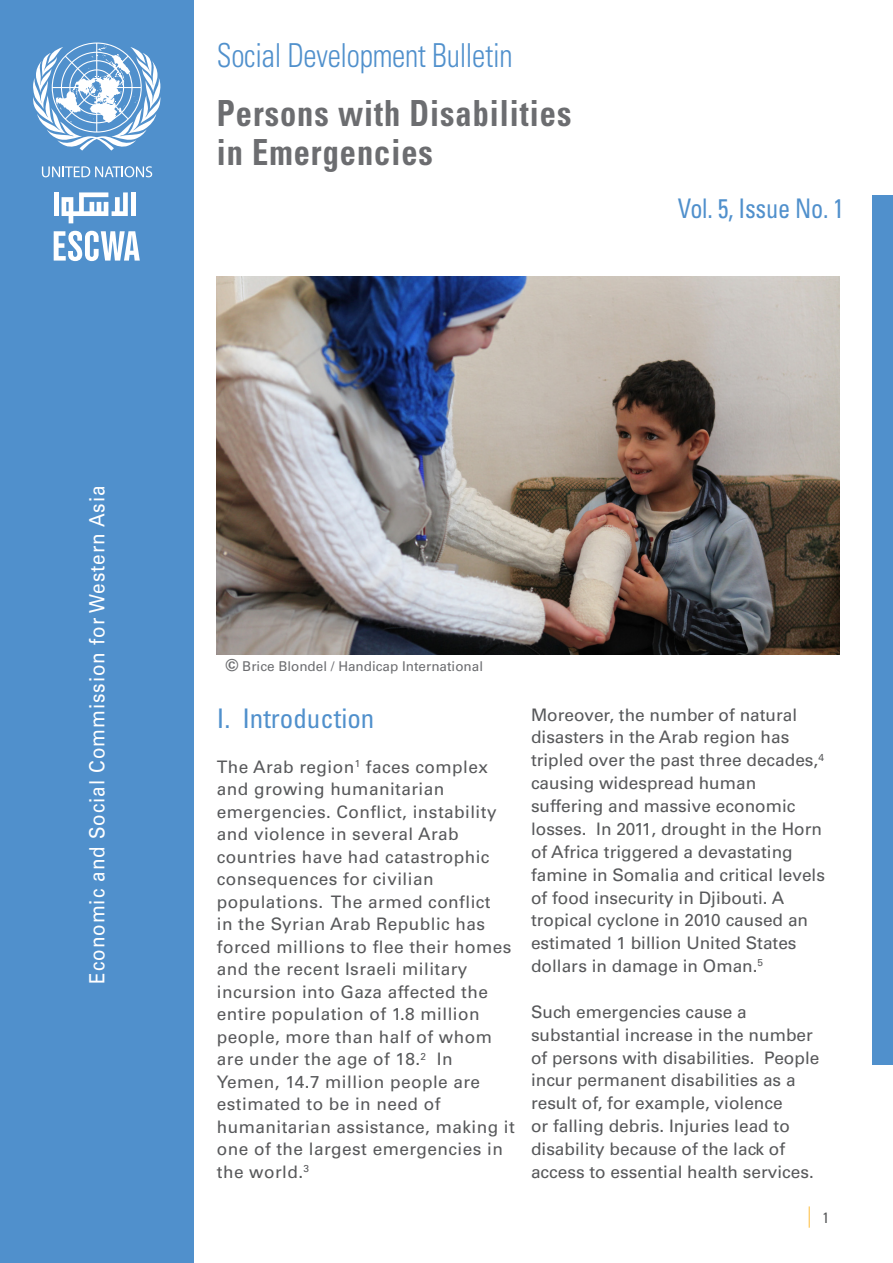
<style>
.page{position:relative;width:893px;height:1263px;background:#fff}
.page>*{position:absolute;margin:0;border:0;box-sizing:border-box;transform-origin:0 0}
.t1{font:700 condensed 36px/39px "Univers LT Std";letter-spacing:.03em;color:#6c6d70;scale:.9 1}
.t2{font:300 condensed 33px "Univers LT Std";letter-spacing:-.01em;color:#5090cc;scale:.9 1}
.t3{font:condensed 27px "Univers LT Std";color:#5090cc;scale:.9 1}
.t4{font:condensed 27px "Univers LT Std";color:#5090cc}
.Heading_2{font:21px "Univers LT Std";letter-spacing:.05em;color:#fff;scale:.9 1}
.t5{font:17.25px/22.8px "Univers LT Std";color:#57585a}
.t6{font:17.25px/22.5px "Univers LT Std";letter-spacing:.025em;color:#57585a}
.t7{font:condensed 15px "Univers LT Std";color:#57585a}
.t8{font:13.5px "Univers LT Std";color:#6c6d70}
.s1{font-weight:700;font-size:16.5px}
</style>
<div class="page">
<svg style="left:809px;top:1206px;width:1px;height:22px"></svg>
<div style="left:0;top:0;width:193px;height:1263px;background:#5090cc"></div>
<svg style="left:33px;top:43px;width:128px;height:108px"></svg>
<hr style="left:131px;top:192px;width:4px;height:24px;background:#fff">
<hr style="left:54px;top:192px;width:4px;height:24px;background:#fff">
<svg style="left:62px;top:192px;width:66px;height:31px"></svg>
<svg style="left:54px;top:231px;width:86px;height:30px"></svg>
<svg style="left:42px;top:166px;width:110px;height:11px"></svg>
<div style="left:873px;top:196px;width:20px;height:869px;background:#5090cc"></div>
<img style="left:217px;top:276px;width:623px;height:379px">
<p class="Heading_2" style="left:84px;top:984px;width:555px;rotate:-90deg">Economic and Social Commission for Western Asia</p>
<p class="t2" style="left:217px;top:36px;width:330px">Social Development Bulletin</p>
<p class="t1" style="left:217px;top:94px;width:395px">Persons with Disabilities in Emergencies</p>
<p class="t3" style="left:678px;top:192px;width:186px">Vol. 5, Issue No. 1</p>
<p class="t8" style="left:225px;top:658px;width:259px"><span class="s1">©</span> Brice Blondel / Handicap International</p>
<p class="t4" style="left:217px;top:701px;width:159px">I. Introduction</p>
<p class="t6" style="left:217px;top:755px;width:299px">The Arab region<sup>1</sup> faces complex and growing humanitarian emergencies. Conflict, instability and violence in several Arab countries have had catastrophic consequences for civilian populations. The armed conflict<br>in the Syrian Arab Republic has forced millions to flee their homes and the recent Israeli military incursion into Gaza affected the entire population of 1.8 million people, more than half of whom are under the age of 18.<sup>2</sup> In<br>Yemen, 14.7 million people are estimated to be in need of humanitarian assistance, making it one of the largest emergencies in the world.<sup>3</sup></p>
<p class="t5" style="left:531px;top:703px;width:295px">Moreover, the number of natural disasters in the Arab region has tripled over the past three decades,<sup>4 </sup>causing widespread human suffering and massive economic losses. In 2011, drought in the Horn of Africa triggered a devastating famine in Somalia and critical levels of food insecurity in Djibouti. A tropical cyclone in 2010 caused an estimated 1 billion United States dollars in damage in Oman.<sup>5</sup></p>
<p class="t5" style="left:531px;top:1000px;width:290px">Such emergencies cause a substantial increase in the number of persons with disabilities. People incur permanent disabilities as a result of, for example, violence<br>or falling debris. Injuries lead to disability because of the lack of access to essential health services.</p>
<p class="t7" style="left:822px;top:1208px;width:8px">1</p>
</div>
